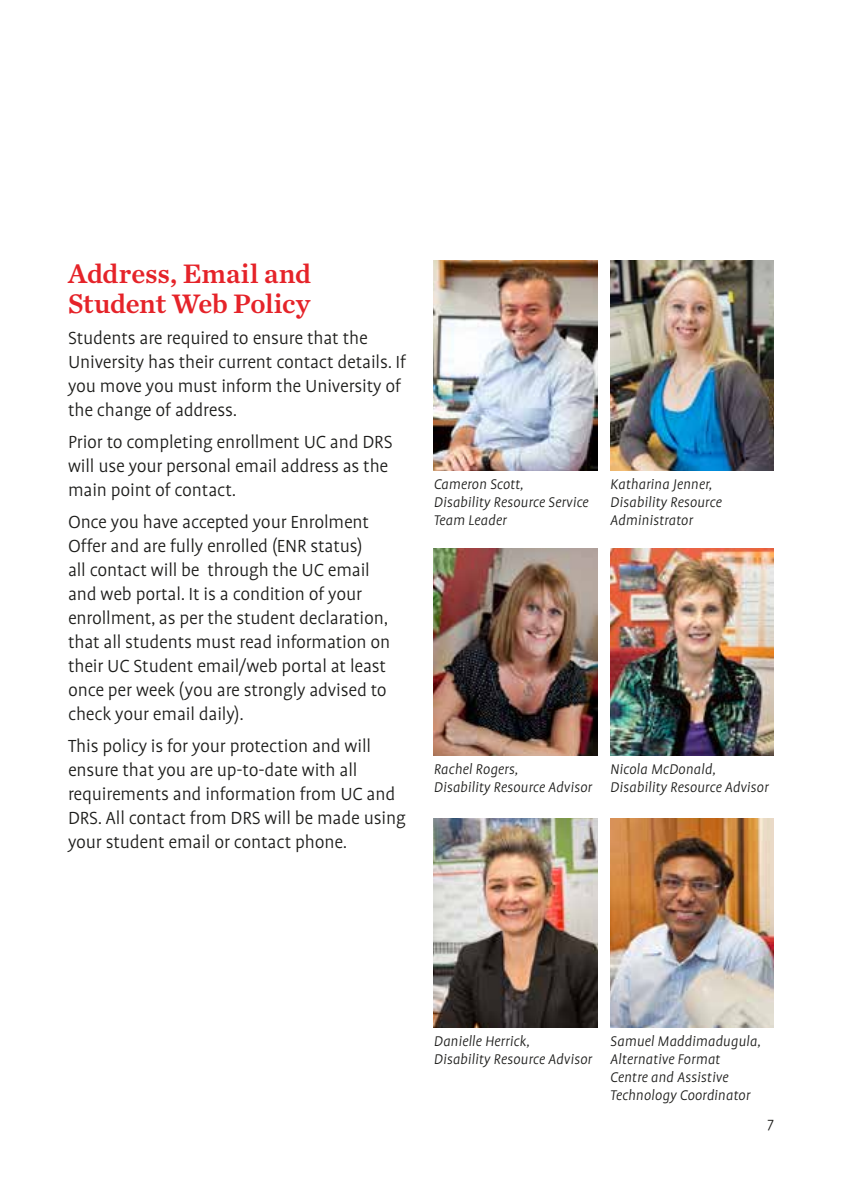
<style>
.page{position:relative;width:842px;height:1191px;background:#fff}
.page>*{position:absolute;margin:0;border:0;box-sizing:border-box;transform-origin:0 0}
.t1{font:28px/30px "Chronicle Text G2 Semi";letter-spacing:-.005em;color:#e52329}
.t2{font:300 20px/24px "Profile Pro";letter-spacing:-.01em;color:#1d1d1b}
.t3{font:italic 300 16px/18px "Profile Pro";color:#1d1d1b}
.t4{font:300 16px "Profile Pro";color:#1d1d1b}
</style>
<div class="page">
<img style="left:434px;top:261px;width:163px;height:210px">
<img style="left:610px;top:261px;width:164px;height:210px">
<img style="left:434px;top:549px;width:163px;height:206px">
<img style="left:610px;top:549px;width:164px;height:206px">
<img style="left:434px;top:818px;width:163px;height:210px">
<img style="left:610px;top:818px;width:164px;height:210px">
<h1 class="t1" style="left:68px;top:257px;width:245px">Address, Email and<br>Student Web Policy</h1>
<p class="t2" style="left:68px;top:327px;width:340px">Students are required to ensure that the University has their current contact details. If you move you must inform the University of the change of address.</p>
<p class="t2" style="left:68px;top:431px;width:326px">Prior to completing enrollment UC and DRS will use your personal email address as the main point of contact.</p>
<p class="t2" style="left:68px;top:511px;width:324px">Once you have accepted your Enrolment Offer and are fully enrolled (ENR status)<br>all contact will be through the UC email and web portal. It is a condition of your enrollment, as per the student declaration, that all students must read information on their UC Student email/web portal at least once per week (you are strongly advised to check your email daily).</p>
<p class="t2" style="left:68px;top:735px;width:339px">This policy is for your protection and will ensure that you are up-to-date with all requirements and information from UC and DRS. All contact from DRS will be made using your student email or contact phone.</p>
<p class="t3" style="left:434px;top:476px;width:156px">Cameron Scott,<br>Disability Resource Service<br>Team Leader</p>
<p class="t3" style="left:610px;top:476px;width:113px">Katharina Jenner,<br>Disability Resource<br>Administrator</p>
<p class="t3" style="left:434px;top:761px;width:160px">Rachel Rogers,<br>Disability Resource Advisor</p>
<p class="t3" style="left:610px;top:761px;width:160px">Nicola McDonald,<br>Disability Resource Advisor</p>
<p class="t3" style="left:434px;top:1033px;width:160px">Danielle Herrick,<br>Disability Resource Advisor</p>
<p class="t3" style="left:610px;top:1033px;width:152px">Samuel Maddimadugula,<br>Alternative Format<br>Centre and Assistive<br>Technology Coordinator</p>
<p class="t4" style="left:767px;top:1114px;width:8px">7</p>
</div>
